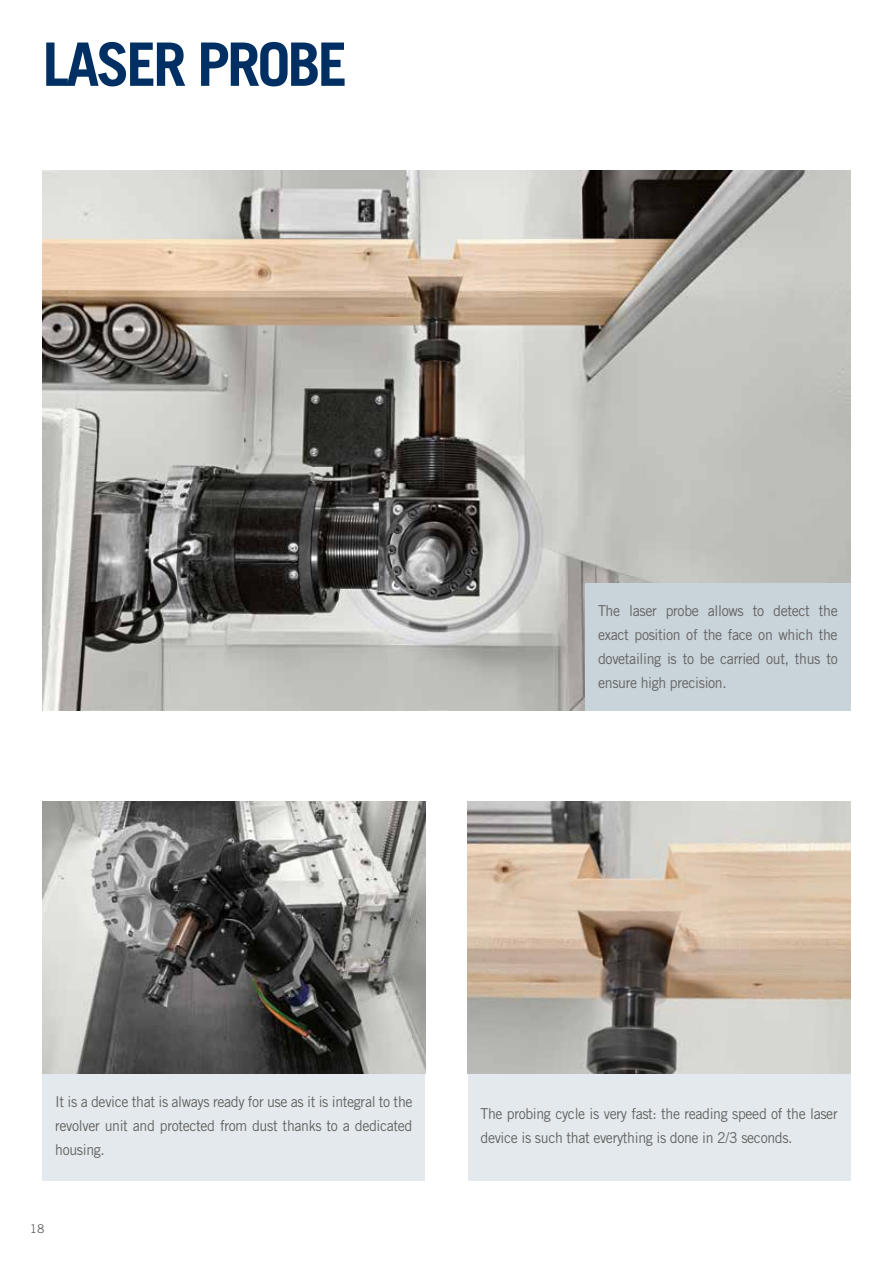
<style>
.page{position:relative;width:893px;height:1263px;background:#fff}
.page>*{position:absolute;margin:0;border:0;box-sizing:border-box;transform-origin:0 0}
.t1{font:700 60px "Trade Gothic LT Std";letter-spacing:-.055em;color:#003063}
.t2{font:15px/24px "Trade Gothic LT Std";letter-spacing:-.025em;color:#646363;text-align:justify;scale:.94 1}
.t3{font:12px "Trade Gothic LT Std";color:#646363}
</style>
<div class="page">
<div style="left:468px;top:802px;width:382px;height:378px;background:#e3e9ec"></div>
<div style="left:43px;top:802px;width:382px;height:378px;background:#e3e9ec"></div>
<img style="left:43px;top:170px;width:807px;height:541px">
<img style="left:43px;top:802px;width:382px;height:271px">
<img style="left:468px;top:802px;width:382px;height:271px">
<div style="left:585px;top:583px;width:265px;height:128px;background:#c8d3da"></div>
<h1 class="t1" style="left:43px;top:28px;width:307px">LASER PROBE</h1>
<p class="t2" style="left:598px;top:599px;width:256px">The laser probe allows to detect the exact position of the face on which the dovetailing is to be carried out, thus to ensure high precision.</p>
<p class="t2" style="left:55px;top:1090px;width:382px">It is a device that is always ready for use as it is integral to the revolver unit and protected from dust thanks to a dedicated housing.</p>
<p class="t3" style="left:30px;top:1222px;width:16px">18</p>
<p class="t2" style="left:480px;top:1102px;width:381px">The probing cycle is very fast: the reading speed of the laser device is such that everything is done in 2/3 seconds.</p>
</div>
